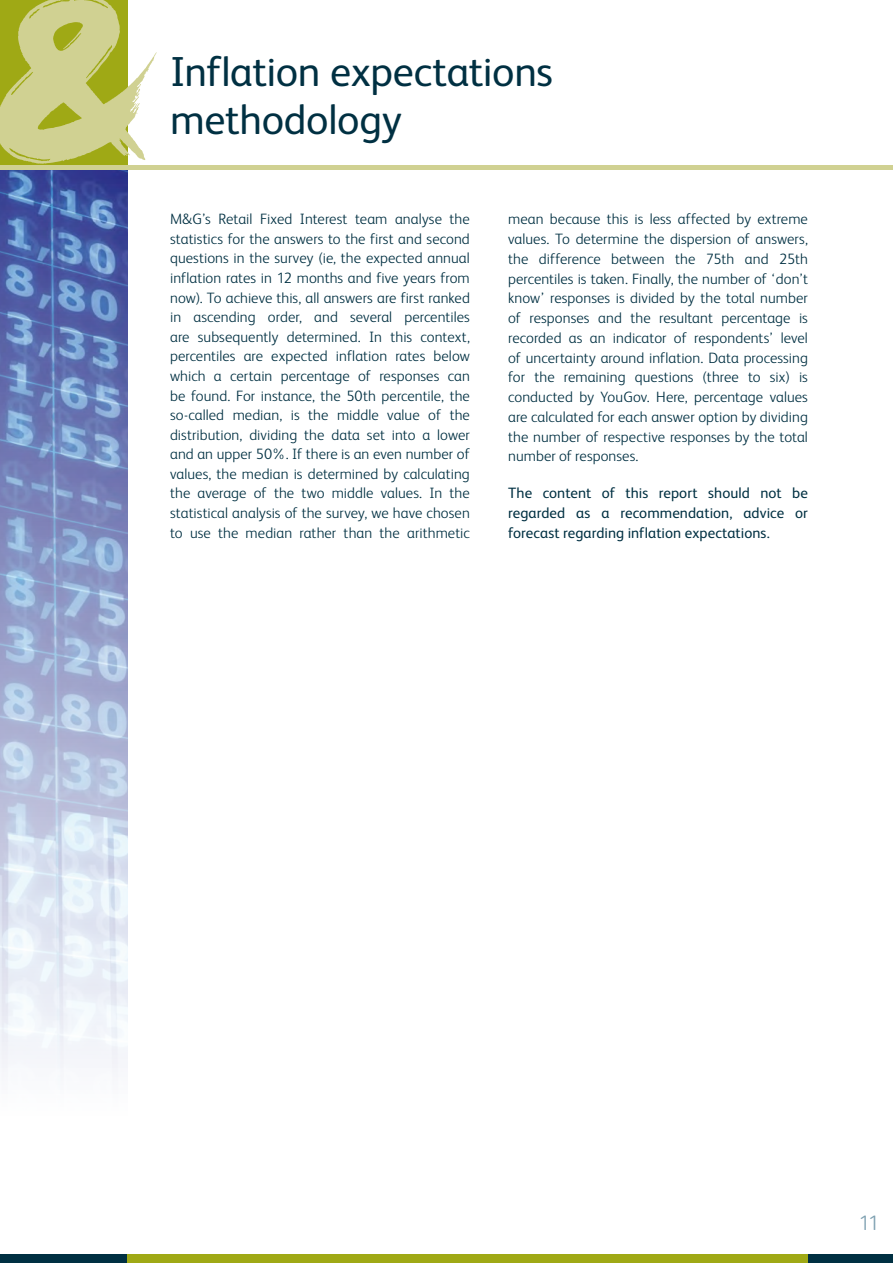
<style>
.page{position:relative;width:893px;height:1263px;background:#fff}
.page>*{position:absolute;margin:0;border:0;box-sizing:border-box;transform-origin:0 0}
.t1{font:42px "FS Albert";letter-spacing:-.01em;color:#003042}
.t2{font:300 21px "FS Albert";color:#7da0b1}
.t3{font:300 15px/19.6px "FS Albert";letter-spacing:.005em;color:#003042;text-align:justify}
.t4{font:15px/19.8px "FS Albert";letter-spacing:.005em;color:#003042;text-align:justify}
</style>
<div class="page">
<img style="left:0;top:170px;width:128px;height:902px">
<div style="left:0;top:1254px;width:893px;height:9px;background:#003042"></div>
<div style="left:128px;top:1254px;width:680px;height:9px;background:#9fa915"></div>
<svg style="left:0;top:0;width:157px;height:164px"></svg>
<hr style="left:0;top:166px;width:893px;height:4px;background:#d0d192">
<p class="t1" style="left:170px;top:48px;width:384px">Inflation expectations</p>
<p class="t1" style="left:170px;top:96px;width:233px">methodology</p>
<p class="t3" style="left:170px;top:209px;width:301px">M&amp;G’s Retail Fixed Interest team analyse the statistics for the answers to the first and second questions in the survey (ie, the expected annual inflation rates in 12 months and five years from now). To achieve this, all answers are first ranked in ascending order, and several percentiles are subsequently determined. In this context, percentiles are expected inflation rates below which a certain percentage of responses can be found. For instance, the 50th percentile, the so-called median, is the middle value of the distribution, dividing the data set into a lower and an upper 50%. If there is an even number of values, the median is determined by calculating the average of the two middle values. In the statistical analysis of the survey, we have chosen to use the median rather than the arithmetic</p>
<p class="t3" style="left:508px;top:209px;width:301px">mean because this is less affected by extreme values. To determine the dispersion of answers, the difference between the 75th and 25th percentiles is taken. Finally, the number of ‘don’t know’ responses is divided by the total number of responses and the resultant percentage is recorded as an indicator of respondents’ level of uncertainty around inflation. Data processing for the remaining questions (three to six) is conducted by YouGov. Here, percentage values are calculated for each answer option by dividing the number of respective responses by the total number of responses.</p>
<p class="t4" style="left:508px;top:483px;width:301px">The content of this report should not be regarded as a recommendation, advice or forecast regarding inflation expectations.</p>
<h2 class="t2" style="left:859px;top:1211px;width:22px">11</h2>
</div>
